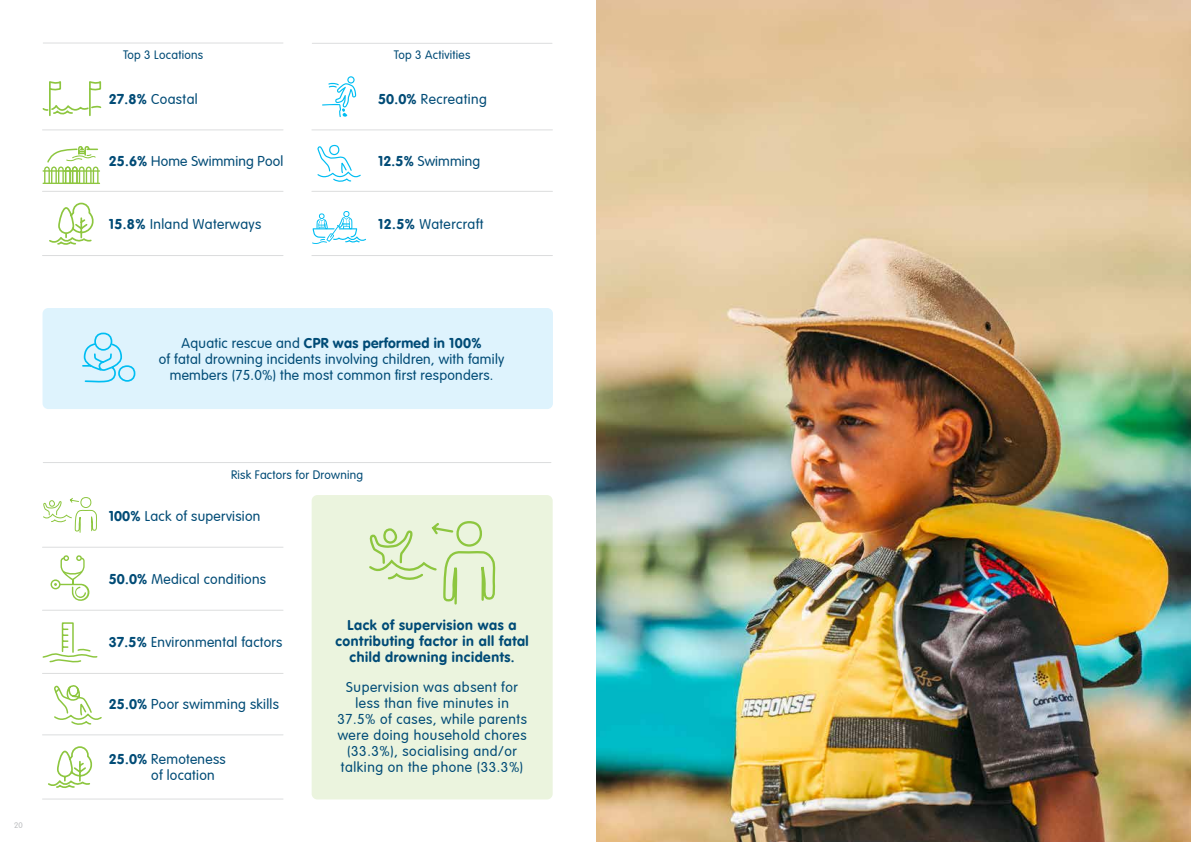
<style>
.page{position:relative;width:1191px;height:842px;background:#fff}
.page>*{position:absolute;margin:0;border:0;box-sizing:border-box;transform-origin:0 0}
.t1{font:300 14px/16px "VAG Rounded LT Pro";letter-spacing:.02em;color:#004b76;text-align:center}
.t2{font:300 14px/16px "VAG Rounded LT Pro";letter-spacing:.04em;color:#004b76;text-align:center}
.t3{font:700 14px/16px "VAG Rounded LT Pro";letter-spacing:.04em;color:#004b76;text-align:center}
.t4{font:300 12px "VAG Rounded LT Pro";letter-spacing:.02em;color:#004b76}
.t5{font:300 8px "VAG Rounded LT Pro";color:#bcbec0}
.s1{font-weight:700}
</style>
<div class="page">
<svg style="left:48px;top:746px;width:45px;height:43px"></svg>
<svg style="left:42px;top:81px;width:60px;height:36px"></svg>
<div style="left:312px;top:495px;width:240px;height:304px;background:#ebf4de;border-radius:6px"></div>
<hr style="left:312px;top:43px;width:240px;height:1px;background:#dcddde">
<hr style="left:43px;top:462px;width:508px;height:1px;background:#dcddde">
<hr style="left:43px;top:43px;width:240px;height:1px;background:#dcddde">
<div style="left:43px;top:308px;width:510px;height:101px;background:#def3fd;border-radius:6px"></div>
<svg style="left:82px;top:342px;width:54px;height:41px"></svg>
<div style="left:94px;top:333px;width:18px;height:18px;border:2px solid #00bdf2;border-radius:50%"></div>
<hr style="left:42px;top:129px;width:241px;height:1px;background:#dcddde">
<hr style="left:42px;top:673px;width:241px;height:1px;background:#dcddde">
<hr style="left:42px;top:610px;width:241px;height:1px;background:#dcddde">
<hr style="left:42px;top:547px;width:241px;height:1px;background:#dcddde">
<hr style="left:312px;top:129px;width:240px;height:1px;background:#dcddde">
<hr style="left:42px;top:255px;width:241px;height:1px;background:#dcddde">
<hr style="left:42px;top:798px;width:241px;height:1px;background:#dcddde">
<hr style="left:312px;top:255px;width:240px;height:1px;background:#dcddde">
<hr style="left:42px;top:191px;width:241px;height:1px;background:#dcddde">
<hr style="left:42px;top:734px;width:241px;height:1px;background:#dcddde">
<hr style="left:312px;top:191px;width:240px;height:1px;background:#dcddde">
<svg style="left:49px;top:202px;width:45px;height:43px"></svg>
<hr style="left:43px;top:183px;width:36px;height:1px;background:#8dc63f">
<hr style="left:43px;top:170px;width:36px;height:2px;background:#8dc63f">
<hr style="left:63px;top:183px;width:37px;height:1px;background:#8dc63f">
<hr style="left:63px;top:170px;width:37px;height:2px;background:#8dc63f">
<svg style="left:44px;top:146px;width:55px;height:37px"></svg>
<img style="left:596px;top:0;width:595px;height:842px">
<svg style="left:322px;top:76px;width:34px;height:41px"></svg>
<svg style="left:317px;top:146px;width:44px;height:36px"></svg>
<div style="left:329px;top:145px;width:10px;height:10px;border:1px solid #00bdf2;border-radius:50%"></div>
<svg style="left:312px;top:211px;width:54px;height:33px"></svg>
<svg style="left:369px;top:521px;width:127px;height:84px"></svg>
<svg style="left:43px;top:497px;width:54px;height:36px"></svg>
<svg style="left:51px;top:555px;width:39px;height:46px"></svg>
<svg style="left:54px;top:685px;width:48px;height:40px"></svg>
<svg style="left:42px;top:622px;width:56px;height:41px"></svg>
<p class="t5" style="left:14px;top:820px;width:10px">20</p>
<p class="t4" style="left:123px;top:48px;width:82px">Top 3 Locations</p>
<p class="t4" style="left:394px;top:48px;width:78px">Top 3 Activities</p>
<p class="t1" style="left:109px;top:91px;width:90px"><span class="s1">27.8%</span> Coastal</p>
<p class="t1" style="left:378px;top:91px;width:110px"><span class="s1">50.0%</span> Recreating</p>
<p class="t1" style="left:109px;top:153px;width:176px"><span class="s1">25.6%</span> Home Swimming Pool</p>
<p class="t1" style="left:378px;top:153px;width:104px"><span class="s1">12.5%</span> Swimming</p>
<p class="t1" style="left:109px;top:216px;width:154px"><span class="s1">15.8%</span> Inland Waterways</p>
<p class="t1" style="left:378px;top:216px;width:107px"><span class="s1">12.5%</span> Watercraft</p>
<p class="t1" style="left:159px;top:335px;width:347px">Aquatic rescue and <span class="s1">CPR was performed in 100%<br></span>of fatal drowning incidents involving children, with family members (75.0%) the most common first responders.</p>
<p class="t4" style="left:231px;top:468px;width:133px">Risk Factors for Drowning</p>
<p class="t1" style="left:109px;top:508px;width:153px"><span class="s1">100%</span> Lack of supervision</p>
<p class="t1" style="left:109px;top:571px;width:159px"><span class="s1">50.0%</span> Medical conditions</p>
<p class="t1" style="left:109px;top:634px;width:175px"><span class="s1">37.5%</span> Environmental factors</p>
<p class="t1" style="left:109px;top:697px;width:172px"><span class="s1">25.0%</span> Poor swimming skills</p>
<p class="t1" style="left:151px;top:752px;width:76px;text-align:left;text-indent:-43px"><span class="s1">25.0%</span> Remoteness of location</p>
<p class="t3" style="left:335px;top:617px;width:195px">Lack of supervision was a contributing factor in all fatal child drowning incidents.</p>
<p class="t2" style="left:337px;top:679px;width:191px">Supervision was absent for less than five minutes in<br>37.5% of cases, while parents were doing household chores (33.3%), socialising and/or talking on the phone (33.3%)</p>
</div>
